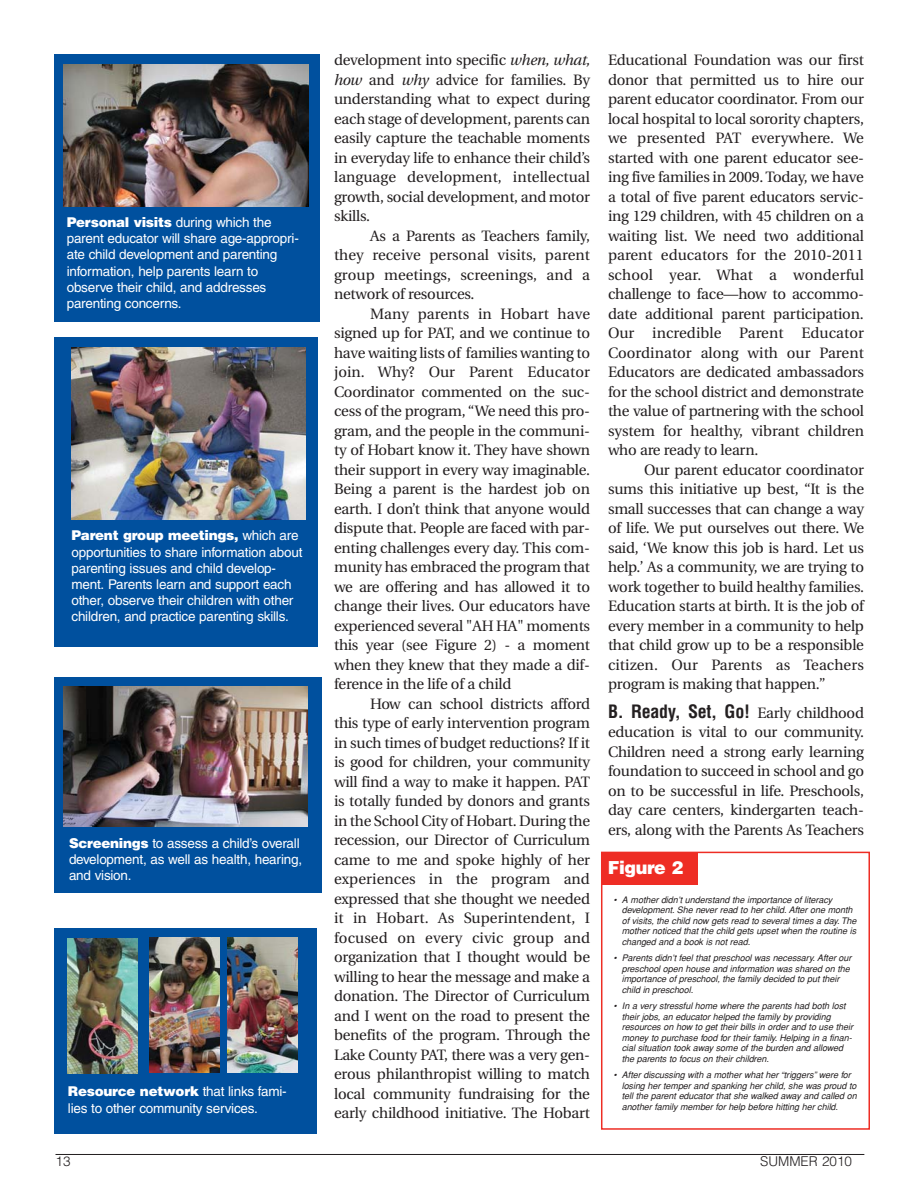
<style>
.page{position:relative;width:918px;height:1188px;background:#fff}
.page>*{position:absolute;margin:0;border:0;box-sizing:border-box;transform-origin:0 0}
.t1{font:700 condensed 18px "Helvetica";letter-spacing:-.015em;color:#231f20}
.t2{font:900 18px "Helvetica";letter-spacing:-.02em;color:#fff}
.t3{font:15px/19.5px "Utopia";letter-spacing:-.015em;color:#231f20;text-align:justify}
.t4{font:13.5px/16.2px "Helvetica";letter-spacing:-.015em;color:#fff}
.t5{font:300 13.5px "Helvetica";color:#231f20}
.t6{font:italic 9px/10.5px "Helvetica";color:#231f20}
.s1{font-weight:900}
.s2{font-style:italic}
.s3{font-family:"Utopia";font-weight:400;font-stretch:normal;font-size:15px}
</style>
<div class="page">
<hr style="left:56px;top:1154px;width:808px;height:1px;background:#231f20">
<div style="left:54px;top:54px;width:266px;height:267px;background:#00509e"></div>
<img style="left:64px;top:64px;width:245px;height:142px">
<div style="left:54px;top:677px;width:267px;height:216px;background:#00509e"></div>
<img style="left:64px;top:687px;width:244px;height:139px">
<div style="left:54px;top:929px;width:262px;height:205px;background:#00509e"></div>
<img style="left:67px;top:938px;width:70px;height:135px">
<img style="left:227px;top:937px;width:70px;height:135px">
<img style="left:149px;top:937px;width:70px;height:135px">
<div style="left:54px;top:338px;width:263px;height:309px;background:#00509e"></div>
<img style="left:71px;top:348px;width:235px;height:171px">
<div style="left:601px;top:852px;width:269px;height:278px;border:2px solid #ee2d24"></div>
<div style="left:601px;top:852px;width:97px;height:33px;background:#ee2d24"></div>
<p class="t4" style="left:67px;top:215px;width:234px"><span class="s1">Personal visits</span> during which the parent educator will share age-appropri&shy;ate child development and parenting information, help parents learn to observe their child, and addresses parenting concerns.</p>
<p class="t4" style="left:72px;top:529px;width:232px"><span class="s1">Parent group meetings,</span> which are opportunities to share information about parenting issues and child develop&shy;ment. Parents learn and support each other, observe their children with other children, and practice parenting skills.</p>
<p class="t4" style="left:69px;top:836px;width:235px"><span class="s1">Screenings</span> to assess a child’s overall development, as well as health, hearing, and vision.</p>
<p class="t4" style="left:68px;top:1085px;width:220px"><span class="s1">Resource network</span> that links fami&shy;lies to other community services.</p>
<p class="t3" style="left:334px;top:52px;width:258px">development into specific <span class="s2">when, what, how</span> and <span class="s2">why</span> advice for families. By understanding what to expect during each stage of development, parents can easily capture the teachable moments in everyday life to enhance their child’s language development, intellectual growth, social development, and motor skills.</p>
<p class="t3" style="left:334px;top:227px;width:257px;text-indent:36px">As a Parents as Teachers family, they receive personal visits, parent group meetings, screenings, and a network of resources.</p>
<p class="t3" style="left:334px;top:305px;width:258px;text-indent:36px">Many parents in Hobart have signed up for PAT, and we continue to have waiting lists of families wanting to join. Why? Our Parent Educator Coordinator commented on the suc&shy;cess of the program, “We need this pro&shy;gram, and the people in the communi&shy;ty of Hobart know it. They have shown their support in every way imaginable.<br>Being a parent is the hardest job on earth. I don’t think that anyone would dispute that. People are faced with par&shy;enting challenges every day. This com&shy;munity has embraced the program that we are offering and has allowed it to change their lives. Our educators have experienced several "AH HA" moments this year (see Figure 2) - a moment when they knew that they made a dif&shy;ference in the life of a child</p>
<p class="t3" style="left:334px;top:695px;width:258px;text-indent:36px">How can school districts afford this type of early intervention program in such times of budget reductions? If it is good for children, your community will find a way to make it happen. PAT is totally funded by donors and grants in the School City of Hobart. During the recession, our Director of Curriculum came to me and spoke highly of her experiences in the program and expressed that she thought we needed it in Hobart. As Superintendent, I focused on every civic group and organization that I thought would be willing to hear the message and make a donation. The Director of Curriculum and I went on the road to present the benefits of the program. Through the Lake County PAT, there was a very gen&shy;erous philanthropist willing to match local community fundraising for the early childhood initiative. The Hobart</p>
<p class="t3" style="left:608px;top:52px;width:257px">Educational Foundation was our first donor that permitted us to hire our parent educator coordinator. From our local hospital to local sorority chapters, we presented PAT everywhere. We started with one parent educator see&shy;ing five families in 2009. Today, we have a total of five parent educators servic&shy;ing 129 children, with 45 children on a waiting list. We need two additional parent educators for the 2010-2011 school year. What a wonderful challenge to face—how to accommo&shy;date additional parent participation.<br>Our incredible Parent Educator Coordinator along with our Parent Educators are dedicated ambassadors for the school district and demonstrate the value of partnering with the school system for healthy, vibrant children who are ready to learn.</p>
<p class="t3" style="left:608px;top:461px;width:258px;text-indent:36px">Our parent educator coordinator sums this initiative up best, “It is the small successes that can change a way of life. We put ourselves out there. We said, ‘We know this job is hard. Let us help.’ As a community, we are trying to work together to build healthy families.<br>Education starts at birth. It is the job of every member in a community to help that child grow up to be a responsible citizen. Our Parents as Teachers program is making that happen.”</p>
<p class="t1" style="left:608px;top:704px;width:257px">B. Ready, Set, Go! <span class="s3">Early childhood</span></p>
<p class="t3" style="left:608px;top:724px;width:257px">education is vital to our community.<br>Children need a strong early learning foundation to succeed in school and go on to be successful in life. Preschools, day care centers, kindergarten teach&shy;ers, along with the Parents As Teachers</p>
<p class="t2" style="left:608px;top:861px;width:77px">Figure 2</p>
<p class="t6" style="left:622px;top:895px;width:238px;text-indent:-8px">• A mother didn’t understand the importance of literacy development.She never read to her child.After one month of visits, the child now gets read to several times a day.The mother noticed that the child gets upset when the routine is changed and a book is not read.</p>
<p class="t6" style="left:622px;top:954px;width:233px;text-indent:-8px">• Parents didn’t feel that preschool was necessary.After our preschool open house and information was shared on the importance of preschool, the family decided to put their child in preschool.</p>
<p class="t6" style="left:622px;top:1002px;width:235px;text-indent:-8px">• In a very stressful home where the parents had both lost their jobs, an educator helped the family by providing resources on how to get their bills in order and to use their money to purchase food for their family.Helping in a finan&shy;cial situation took away some of the burden and allowed the parents to focus on their children.</p>
<p class="t6" style="left:622px;top:1071px;width:238px;text-indent:-8px">• After discussing with a mother what her “triggers”were for losing her temper and spanking her child, she was proud to tell the parent educator that she walked away and called on another family member for help before hitting her child.</p>
<p class="t5" style="left:56px;top:1156px;width:17px">13</p>
<p class="t5" style="left:760px;top:1156px;width:93px">SUMMER 2010</p>
</div>
